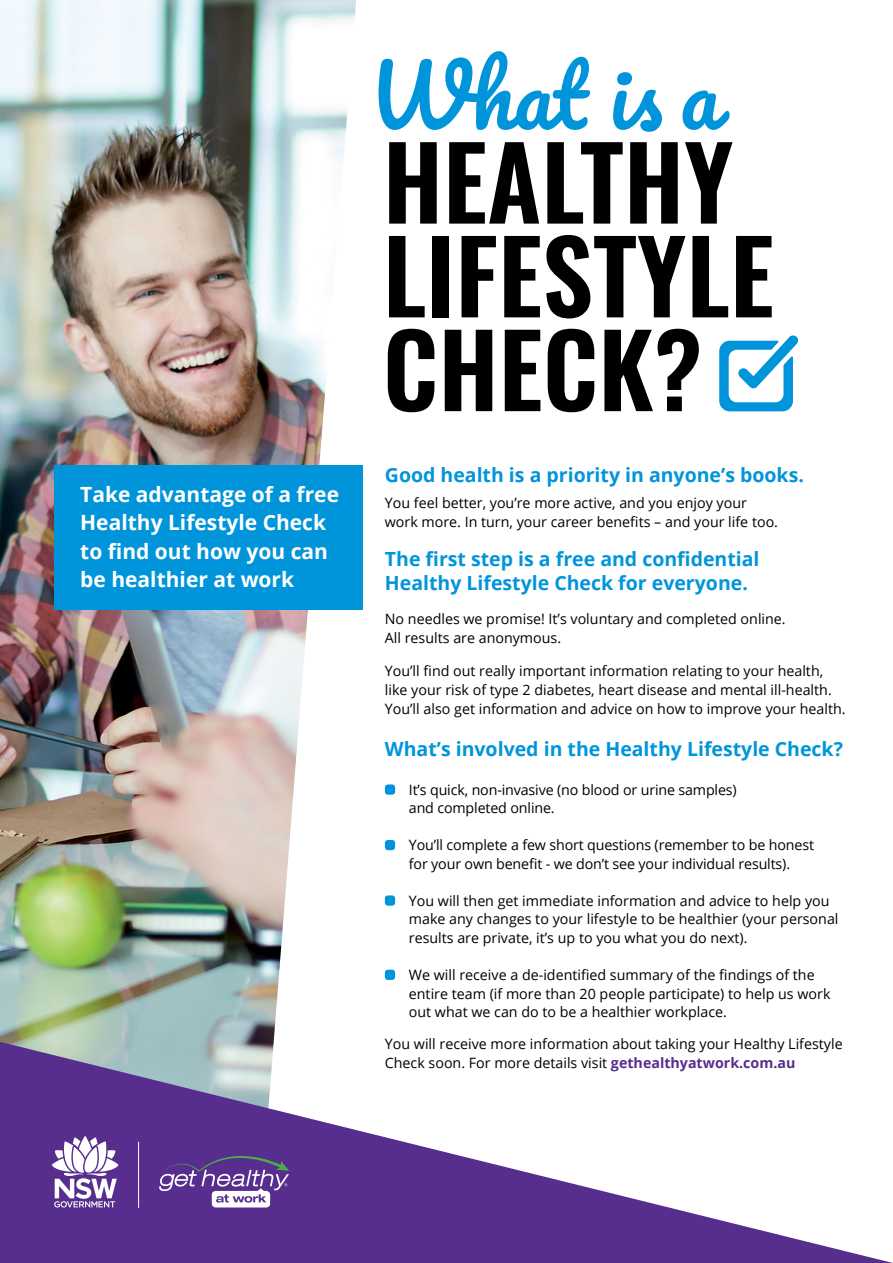
<style>
.page{position:relative;width:893px;height:1263px;background:#fff}
.page>*{position:absolute;margin:0;border:0;box-sizing:border-box;transform-origin:0 0}
.t1{font:600 100.5px/93.8px "Oswald";color:#000}
.t2{font:83.4px "Pacifico";color:#0095da}
.t3{font:700 21px/28.5px "Open Sans";color:#fff}
.t4{font:700 19.5px/24px "Open Sans";color:#0095da}
.t5{font:14.25px/18.8px "Open Sans";color:#000}
.s1{font-weight:700;color:#572e8e}
</style>
<div class="page">
<img style="left:0;top:0;width:356px;height:1042px">
<div style="left:385px;top:784px;width:10px;height:11px;background:#0095da;border-radius:3px"></div>
<div style="left:385px;top:840px;width:10px;height:10px;background:#0095da;border-radius:3px"></div>
<div style="left:385px;top:895px;width:10px;height:11px;background:#0095da;border-radius:3px"></div>
<div style="left:385px;top:970px;width:10px;height:10px;background:#0095da;border-radius:3px"></div>
<svg style="left:0;top:1042px;width:893px;height:221px"></svg>
<svg style="left:159px;top:1156px;width:130px;height:51px;background:#7a5ea3"></svg>
<hr style="left:138px;top:1142px;width:1px;height:65px;background:#fff">
<svg style="left:52px;top:1136px;width:66px;height:71px"></svg>
<svg style="left:719px;top:335px;width:79px;height:76px"></svg>
<div style="left:54px;top:465px;width:308px;height:145px;background:#0095da"></div>
<h3 class="t3" style="left:80px;top:479px;width:260px">Take advantage of a free<br>Healthy Lifestyle Check to find out how you can be healthier at work</h3>
<h2 class="t2" style="left:368px;top:52px;width:352px">What is a</h2>
<h1 class="t1" style="left:383px;top:142px;width:393px">HEALTHY<br>LIFESTYLE<br>CHECK?</h1>
<h3 class="t4" style="left:385px;top:463px;width:421px">Good health is a priority in anyone’s books.</h3>
<p class="t5" style="left:385px;top:493px;width:395px">You feel better, you’re more active, and you enjoy your work more. In turn, your career benefits – and your life too.</p>
<h3 class="t4" style="left:385px;top:547px;width:376px">The first step is a free and confidential<br>Healthy Lifestyle Check for everyone.</h3>
<p class="t5" style="left:385px;top:609px;width:402px">No needles we promise! It’s voluntary and completed online.<br>All results are anonymous.</p>
<p class="t5" style="left:385px;top:661px;width:462px">You’ll find out really important information relating to your health, like your risk of type 2 diabetes, heart disease and mental ill-health.<br>You’ll also get information and advice on how to improve your health.</p>
<h3 class="t4" style="left:385px;top:736px;width:460px">What’s involved in the Healthy Lifestyle Check?</h3>
<p class="t5" style="left:409px;top:780px;width:329px">It’s quick, non-invasive (no blood or urine samples) and completed online.</p>
<p class="t5" style="left:409px;top:835px;width:407px">You’ll complete a few short questions (remember to be honest for your own benefit - we don’t see your individual results).</p>
<p class="t5" style="left:409px;top:891px;width:431px">You will then get immediate information and advice to help you make any changes to your lifestyle to be healthier (your personal results are private, it’s up to you what you do next).</p>
<p class="t5" style="left:409px;top:965px;width:423px">We will receive a de-identified summary of the findings of the entire team (if more than 20 people participate) to help us work out what we can do to be a healthier workplace.</p>
<p class="t5" style="left:385px;top:1034px;width:459px">You will receive more information about taking your Healthy Lifestyle<br>Check soon. For more details visit <span class="s1">gethealthyatwork.com.au</span></p>
</div>
